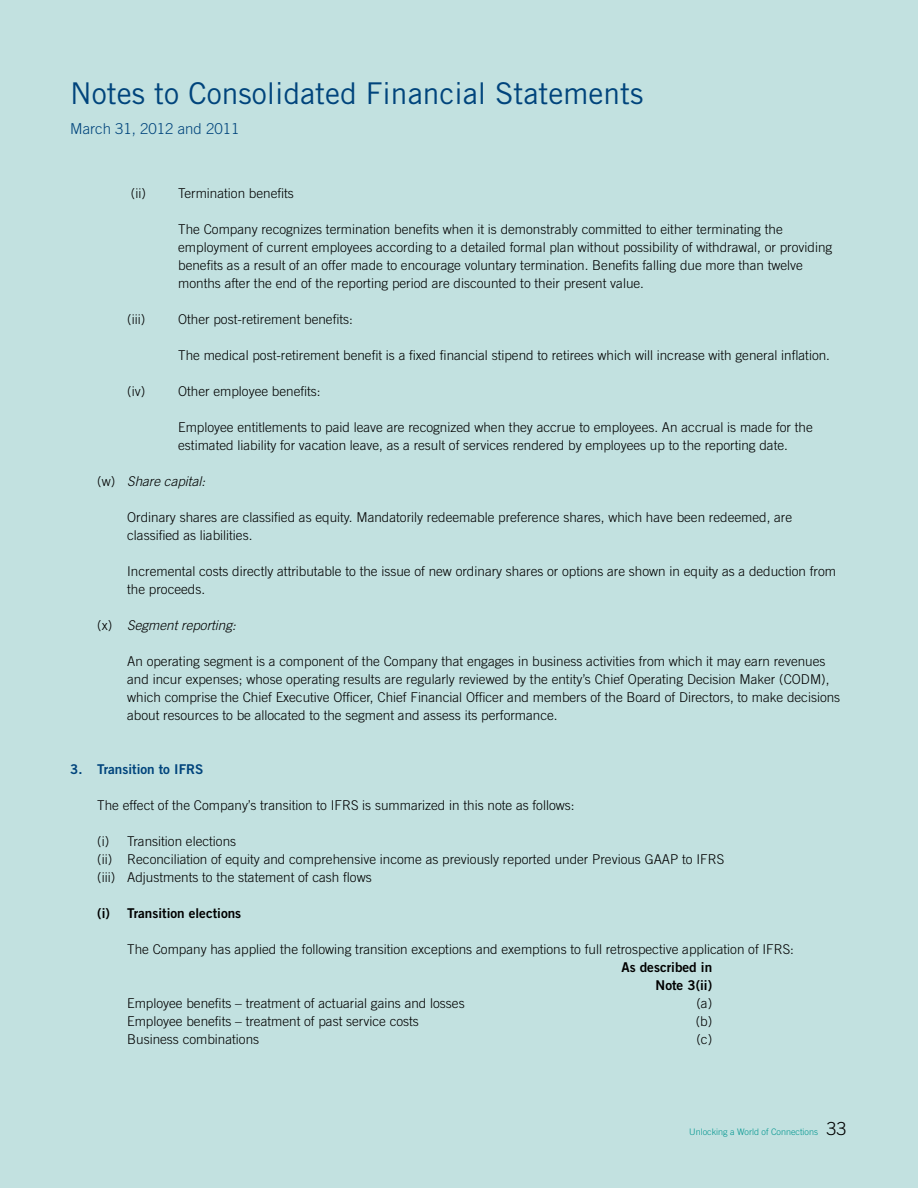
<style>
.page{position:relative;width:918px;height:1188px;background:#c2e1e0}
.page>*{position:absolute;margin:0;border:0;box-sizing:border-box;transform-origin:0 0}
.t1{font:30px "Trade Gothic";color:#00447c}
.t2{font:300 15px "Trade Gothic";color:#00447c}
.t3{font:300 13.5px/18px "Trade Gothic";color:#000}
.t4{font:13.5px/18px "Trade Gothic Bold Two";color:#000;text-align:right}
.t5{font:italic 300 13.5px "Trade Gothic";color:#000}
.t6{font:13.5px "Trade Gothic Bold Two";color:#00447c}
.t7{font:300 9px "Trade Gothic";color:#00958f}
.s1{font-style:normal}
.s2{font-size:18px;color:#000}
</style>
<div class="page">
<h1 class="t1" style="left:70px;top:75px;width:575px">Notes to Consolidated Financial Statements</h1>
<p class="t2" style="left:70px;top:120px;width:171px">March 31, 2012 and 2011</p>
<p class="t3" style="left:131px;top:184px;width:16px">(ii)</p>
<p class="t3" style="left:178px;top:184px;width:117px">Termination benefits</p>
<p class="t3" style="left:178px;top:220px;width:656px">The Company recognizes termination benefits when it is demonstrably committed to either terminating the employment of current employees according to a detailed formal plan without possibility of withdrawal, or providing benefits as a result of an offer made to encourage voluntary termination. Benefits falling due more than twelve months after the end of the reporting period are discounted to their present value.</p>
<p class="t3" style="left:127px;top:310px;width:19px">(iii)</p>
<p class="t3" style="left:178px;top:310px;width:176px">Other post-retirement benefits:</p>
<p class="t3" style="left:178px;top:346px;width:653px">The medical post-retirement benefit is a fixed financial stipend to retirees which will increase with general inflation.</p>
<p class="t3" style="left:127px;top:382px;width:19px">(iv)</p>
<p class="t3" style="left:178px;top:382px;width:144px">Other employee benefits:</p>
<p class="t3" style="left:178px;top:418px;width:636px">Employee entitlements to paid leave are recognized when they accrue to employees. An accrual is made for the estimated liability for vacation leave, as a result of services rendered by employees up to the reporting date.</p>
<p class="t5" style="left:97px;top:473px;width:110px"><span class="s1">(w)</span> Share capital:</p>
<p class="t3" style="left:127px;top:508px;width:667px">Ordinary shares are classified as equity. Mandatorily redeemable preference shares, which have been redeemed, are classified as liabilities.</p>
<p class="t3" style="left:127px;top:562px;width:710px">Incremental costs directly attributable to the issue of new ordinary shares or options are shown in equity as a deduction from the proceeds.</p>
<p class="t5" style="left:97px;top:617px;width:140px"><span class="s1">(x)</span> Segment reporting:</p>
<p class="t3" style="left:127px;top:652px;width:715px">An operating segment is a component of the Company that engages in business activities from which it may earn revenues and incur expenses; whose operating results are regularly reviewed by the entity’s Chief Operating Decision Maker (CODM), which comprise the Chief Executive Officer, Chief Financial Officer and members of the Board of Directors, to make decisions about resources to be allocated to the segment and assess its performance.</p>
<p class="t6" style="left:70px;top:761px;width:135px">3. Transition to IFRS</p>
<p class="t3" style="left:97px;top:796px;width:479px">The effect of the Company’s transition to IFRS is summarized in this note as follows:</p>
<p class="t3" style="left:97px;top:832px;width:629px">(i) Transition elections<br>(ii) Reconciliation of equity and comprehensive income as previously reported under Previous GAAP to IFRS (iii) Adjustments to the statement of cash flows</p>
<p class="t4" style="left:97px;top:904px;width:146px">(i) Transition elections</p>
<p class="t3" style="left:127px;top:940px;width:668px">The Company has applied the following transition exceptions and exemptions to full retrospective application of IFRS:</p>
<p class="t4" style="left:621px;top:958px;width:92px">As described in<br>Note 3(ii)</p>
<p class="t3" style="left:127px;top:994px;width:339px">Employee benefits – treatment of actuarial gains and losses</p>
<p class="t3" style="left:696px;top:994px;width:17px">(a)</p>
<p class="t3" style="left:127px;top:1012px;width:293px">Employee benefits – treatment of past service costs</p>
<p class="t3" style="left:696px;top:1012px;width:18px">(b)</p>
<p class="t3" style="left:127px;top:1030px;width:134px">Business combinations</p>
<p class="t3" style="left:696px;top:1030px;width:17px">(c)</p>
<p class="t7" style="left:689px;top:1127px;width:159px">Unlocking a World of Connections <span class="s2">33</span></p>
</div>
